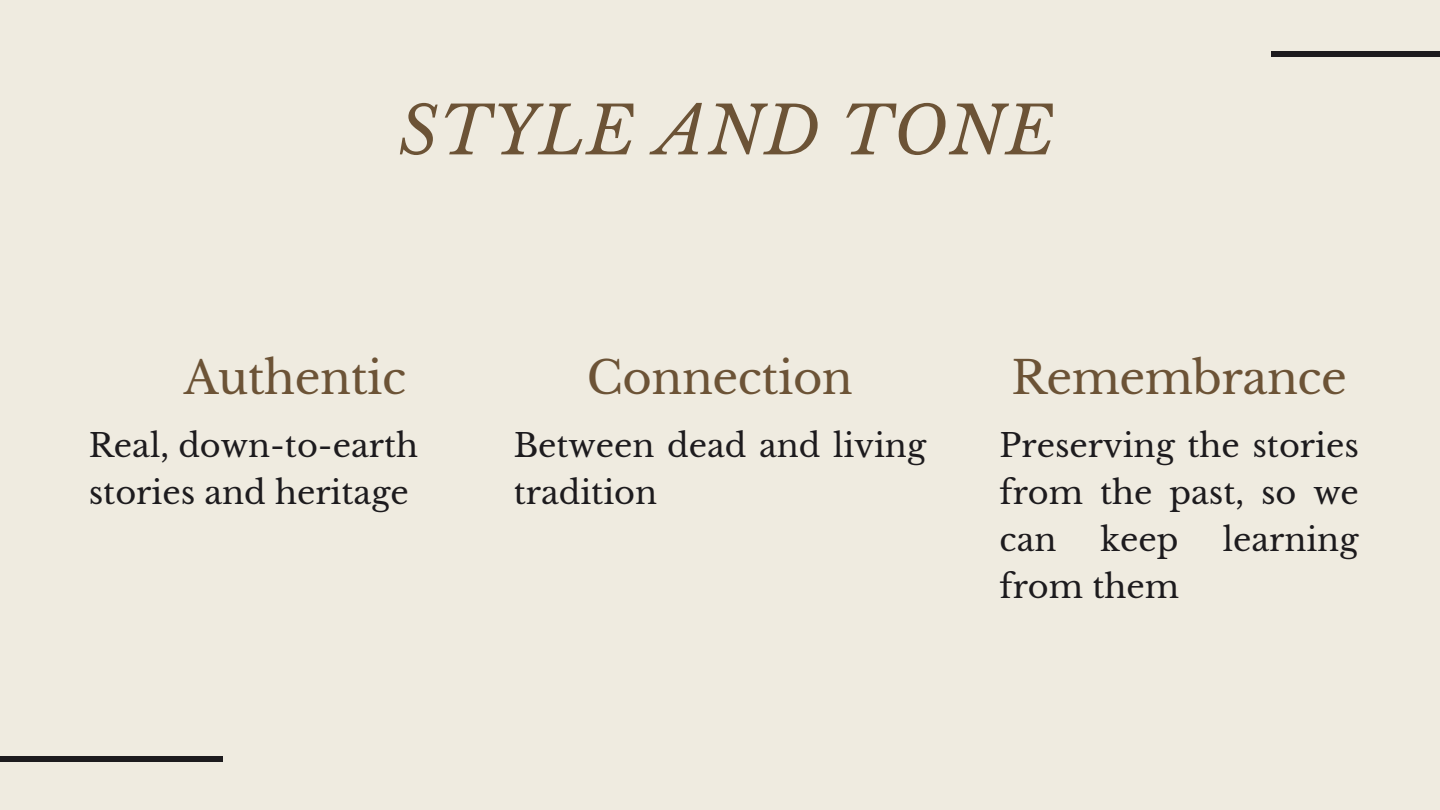
<style>
.page{position:relative;width:1440px;height:810px;background:#efebe0}
.page>*{position:absolute;margin:0;border:0;box-sizing:border-box;transform-origin:0 0}
.t1{font:italic 66px "Libre Baskerville";letter-spacing:.02em;color:#6c5336}
.t2{font:45px "Libre Baskerville";letter-spacing:-.01em;color:#6c5336}
.t3{font:32px/47.2px "Libre Baskerville";color:#1d1b1e}
</style>
<div class="page">
<div style="left:0;top:756px;width:224px;height:6px;background:#1d1b1e"></div>
<div style="left:1271px;top:51px;width:169px;height:6px;background:#1d1b1e"></div>
<h1 class="t1" style="left:399px;top:90px;width:658px">STYLE AND TONE</h1>
<h2 class="t2" style="left:184px;top:350px;width:224px">Authentic</h2>
<p class="t3" style="left:89px;top:422px;width:331px">Real, down-to-earth stories and heritage</p>
<h2 class="t2" style="left:587px;top:350px;width:268px">Connection</h2>
<p class="t3" style="left:514px;top:422px;width:414px">Between dead and living tradition</p>
<h2 class="t2" style="left:1011px;top:350px;width:337px">Remembrance</h2>
<p class="t3" style="left:1000px;top:422px;width:361px;text-align:justify">Preserving the stories from the past, so we can</p>
<p class="t3" style="left:1101px;top:516px;width:80px">keep</p>
<p class="t3" style="left:1223px;top:516px;width:137px">learning</p>
<p class="t3" style="left:1000px;top:564px;width:181px">from them</p>
</div>
